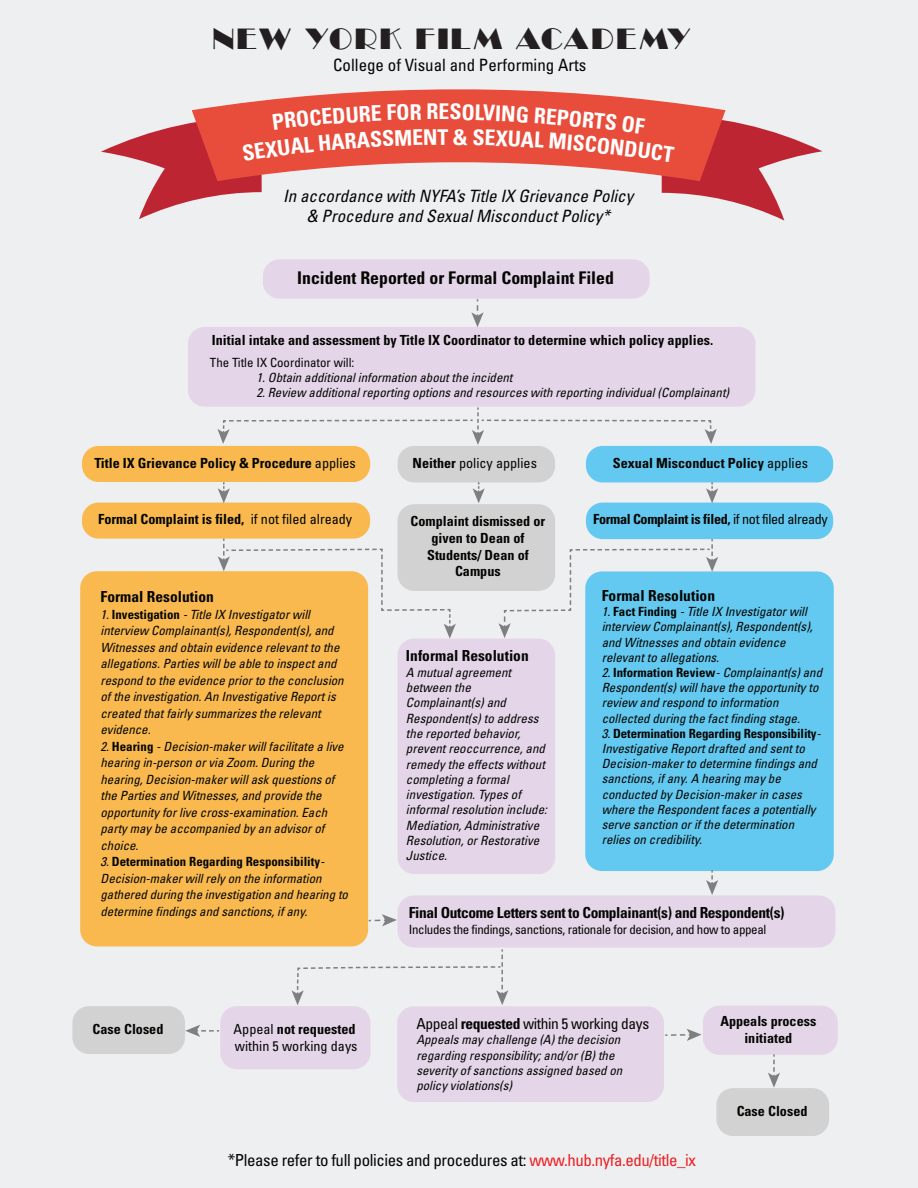
<style>
.page{position:relative;width:918px;height:1188px;background:#edeff0}
.page>*{position:absolute;margin:0;border:0;box-sizing:border-box;transform-origin:0 0}
.t1{font:27px "Tophat";letter-spacing:.075em;color:#231f20}
.t2{font:700 condensed 21.75px "Univers";color:#fff}
.t3{font:700 condensed 17.4px "Univers";color:#040503}
.t4{font:italic condensed 16.95px/20.4px "Univers";color:#040503;text-align:center}
.t5{font:condensed 16.95px "Univers";color:#040503}
.t6{font:condensed 16.65px "Univers";letter-spacing:-.025em;color:#040503}
.t7{font:700 condensed 15.15px "Univers";letter-spacing:-.025em;color:#040503}
.t8{font:700 condensed 15.15px "Univers";color:#040503}
.t9{font:condensed 15.15px "Univers";letter-spacing:-.025em;color:#040503}
.t10{font:700 condensed 13.95px/16.6px "Univers";color:#040503;text-align:center}
.t11{font:condensed 13.95px/16.6px "Univers";color:#040503}
.t12{font:700 condensed 13.95px "Univers";letter-spacing:-.025em;color:#040503}
.t13{font:italic condensed 12.75px/15.3px "Univers";color:#040503}
.t14{font:condensed 12.75px "Univers";letter-spacing:-.025em;color:#040503}
.t15{font:italic condensed 12.6px/16.5px "Univers";color:#040503}
.t16{font:condensed 12.6px "Univers";color:#040503}
.s1{font-weight:400}
.s2{font-weight:700}
.s3{font-weight:700;font-style:normal}
.s4{color:#ee1f23}
</style>
<div class="page">
<div style="left:263px;top:259px;width:387px;height:40px;background:#e4d6e8;border-radius:17px"></div>
<div style="left:188px;top:327px;width:568px;height:80px;background:#e4d6e8;border-radius:17px"></div>
<svg style="left:192px;top:82px;width:534px;height:99px"></svg>
<div style="left:398px;top:446px;width:157px;height:36px;background:#d3d2d2;border-radius:17px"></div>
<div style="left:586px;top:446px;width:247px;height:36px;background:#63c9f0;border-radius:17px"></div>
<div style="left:82px;top:446px;width:288px;height:36px;background:#f9b94f;border-radius:17px"></div>
<div style="left:586px;top:503px;width:247px;height:36px;background:#63c9f0;border-radius:17px"></div>
<div style="left:585px;top:571px;width:249px;height:300px;background:#63c9f0;border-radius:17px"></div>
<div style="left:80px;top:571px;width:288px;height:375px;background:#f9b94f;border-radius:17px"></div>
<div style="left:220px;top:1006px;width:151px;height:63px;background:#e4d6e8;border-radius:17px"></div>
<div style="left:72px;top:1006px;width:113px;height:48px;background:#d3d2d2;border-radius:17px"></div>
<div style="left:397px;top:1006px;width:267px;height:96px;background:#e4d6e8;border-radius:17px"></div>
<div style="left:703px;top:1006px;width:135px;height:49px;background:#e4d6e8;border-radius:17px"></div>
<svg style="left:217px;top:407px;width:500px;height:38px"></svg>
<div style="left:398px;top:504px;width:157px;height:87px;background:#d3d2d2;border-radius:17px"></div>
<div style="left:398px;top:639px;width:157px;height:235px;background:#e4d6e8;border-radius:17px"></div>
<svg style="left:665px;top:1029px;width:37px;height:12px"></svg>
<svg style="left:185px;top:1025px;width:34px;height:12px"></svg>
<svg style="left:471px;top:299px;width:13px;height:28px"></svg>
<div style="left:82px;top:503px;width:288px;height:36px;background:#f9b94f;border-radius:17px"></div>
<div style="left:716px;top:1088px;width:113px;height:48px;background:#d3d2d2;border-radius:17px"></div>
<div style="left:398px;top:895px;width:437px;height:52px;background:#e4d6e8;border-radius:17px"></div>
<svg style="left:218px;top:482px;width:12px;height:21px"></svg>
<svg style="left:706px;top:482px;width:12px;height:21px"></svg>
<svg style="left:706px;top:870px;width:12px;height:25px"></svg>
<svg style="left:473px;top:482px;width:12px;height:21px"></svg>
<svg style="left:499px;top:539px;width:219px;height:99px"></svg>
<svg style="left:218px;top:539px;width:238px;height:100px"></svg>
<svg style="left:768px;top:1054px;width:12px;height:33px"></svg>
<svg style="left:292px;top:949px;width:216px;height:56px"></svg>
<svg style="left:369px;top:914px;width:28px;height:12px"></svg>
<svg style="left:101px;top:104px;width:335px;height:115px"></svg>
<svg style="left:450px;top:104px;width:372px;height:117px"></svg>
<h1 class="t1" style="left:212px;top:20px;width:480px">NEW YORK FILM ACADEMY</h1>
<h3 class="t5" style="left:333px;top:54px;width:255px">College of Visual and Performing Arts</h3>
<h2 class="t2" style="left:427px;top:98px;width:25px">RE</h2>
<h2 class="t2" style="left:438px;top:124px;width:12px">T</h2>
<h3 class="t4" style="left:283px;top:185px;width:352px">In accordance with NYFA’s Title IX Grievance Policy &amp; Procedure and Sexual Misconduct Policy*</h3>
<h3 class="t3" style="left:297px;top:267px;width:318px">Incident Reported or Formal Complaint Filed</h3>
<p class="t10" style="left:212px;top:332px;width:503px">Initial intake and assessment by Title IX Coordinator to determine which policy applies.</p>
<p class="t16" style="left:210px;top:354px;width:146px">The Title IX Coordinator will:</p>
<p class="t15" style="left:256px;top:369px;width:258px">1. Obtain additional information about the incident</p>
<p class="t15" style="left:256px;top:384px;width:474px">2. Review additional reporting options and resources with reporting individual (Complainant)</p>
<p class="t10" style="left:94px;top:455px;width:263px">Title IX Grievance Policy &amp; Procedure <span class="s1">applies</span></p>
<p class="t11" style="left:413px;top:454px;width:126px"><span class="s2">Neither</span> policy applies</p>
<p class="t10" style="left:613px;top:454px;width:197px">Sexual Misconduct Policy <span class="s1">applies</span></p>
<p class="t10" style="left:98px;top:511px;width:256px">Formal Complaint is filed, <span class="s1">if not filed already</span></p>
<p class="t10" style="left:411px;top:513px;width:136px">Complaint dismissed or given to Dean of<br>Students/ Dean of<br>Campus</p>
<p class="t12" style="left:593px;top:511px;width:236px">Formal Complaint is filed, <span class="s1">if not filed already</span></p>
<p class="t8" style="left:101px;top:587px;width:115px">Formal Resolution</p>
<p class="t15" style="left:101px;top:606px;width:245px">1. <span class="s3">Investigation</span> - Title IX Investigator will interview Complainant(s), Respondent(s), and Witnesses and obtain evidence relevant to the allegations. Parties will be able to inspect and respond to the evidence prior to the conclusion of the investigation. An Investigative Report is created that fairly summarizes the relevant evidence.</p>
<p class="t15" style="left:101px;top:738px;width:245px">2. <span class="s3">Hearing</span> - Decision-maker will facilitate a live hearing in-person or via Zoom. During the hearing, Decision-maker will ask questions of the Parties and Witnesses, and provide the opportunity for live cross-examination. Each party may be accompanied by an advisor of choice.</p>
<p class="t15" style="left:101px;top:853px;width:249px">3. <span class="s3">Determination Regarding Responsibility</span>-Decision-maker will rely on the information gathered during the investigation and hearing to determine findings and sanctions, if any.</p>
<p class="t8" style="left:406px;top:647px;width:124px">Informal Resolution</p>
<p class="t13" style="left:406px;top:664px;width:143px">A mutual agreement between the<br>Complainant(s) and<br>Respondent(s) to address the reported behavior, prevent reoccurrence, and remedy the effects without completing a formal investigation. Types of informal resolution include:<br>Mediation, Administrative<br>Resolution, or Restorative<br>Justice.</p>
<p class="t8" style="left:602px;top:586px;width:115px">Formal Resolution</p>
<p class="t15" style="left:602px;top:604px;width:213px;line-height:15.1px">1. <span class="s3">Fact Finding</span> - Title IX Investigator will interview Complainant(s), Respondent(s), and Witnesses and obtain evidence relevant to allegations.</p>
<p class="t15" style="left:602px;top:665px;width:222px;line-height:15.1px">2. <span class="s3">Information Review</span>- Complainant(s) and Respondent(s) will have the opportunity to review and respond to information collected during the fact finding stage.</p>
<p class="t15" style="left:602px;top:726px;width:221px;line-height:15.1px">3. <span class="s3">Determination Regarding Responsibility</span>-Investigative Report drafted and sent to Decision-maker to determine findings and sanctions, if any. A hearing may be conducted by Decision-maker in cases where the Respondent faces a potentially serve sanction or if the determination relies on credibility.</p>
<p class="t7" style="left:409px;top:904px;width:377px">Final Outcome Letters sent to Complainant(s) and Respondent(s)</p>
<p class="t14" style="left:409px;top:921px;width:359px">Includes the findings, sanctions, rationale for decision, and how to appeal</p>
<p class="t10" style="left:93px;top:1021px;width:72px">Case Closed</p>
<p class="t9" style="left:416px;top:1014px;width:234px">Appeal <span class="s2">requested</span> within 5 working days</p>
<p class="t15" style="left:416px;top:1032px;width:208px;line-height:15.1px">Appeals may challenge (A) the decision regarding responsibility; and/or (B) the severity of sanctions assigned based on policy violations(s)</p>
<p class="t11" style="left:234px;top:1021px;width:125px">Appeal <span class="s2">not requested </span>within 5 working days</p>
<h3 class="t6" style="left:228px;top:1150px;width:470px">*Please refer to full policies and procedures at: <span class="s4">www.hub.nyfa.edu/title_ix</span></h3>
<p class="t10" style="left:720px;top:1013px;width:97px">Appeals process initiated</p>
<p class="t10" style="left:737px;top:1103px;width:72px">Case Closed</p>
</div>
